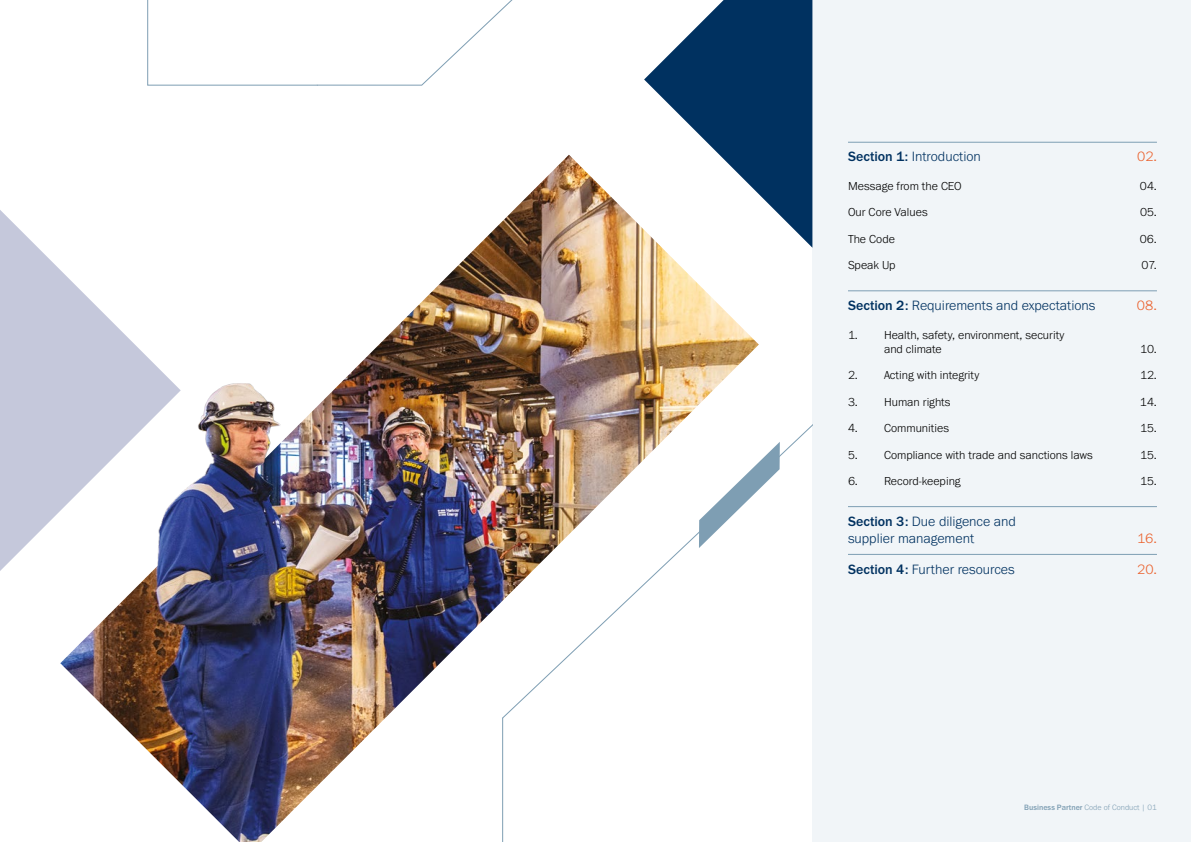
<style>
.page{position:relative;width:1191px;height:842px;background:#fff}
.page>*{position:absolute;margin:0;border:0;box-sizing:border-box;transform-origin:0 0}
.t1{font:300 14px/16.8px "Franklin Gothic URW";color:#003160}
.t2{font:300 14px "Franklin Gothic URW";color:#eb602b}
.t3{font:300 12px/14.4px "Franklin Gothic URW";color:#000}
.t4{font:300 8px "Franklin Gothic URW";color:#7e9eb3}
.s1{font-weight:500}
</style>
<div class="page">
<div style="left:812px;top:0;width:379px;height:842px;background:#f1f5f8"></div>
<svg style="left:0;top:210px;width:60px;height:361px;fill:#c5c8db"></svg>
<svg style="left:147px;top:0;width:366px;height:86px"></svg>
<svg style="left:759px;top:442px;width:21px;height:47px"></svg>
<svg style="left:644px;top:0;width:168px;height:248px;fill:#003160"></svg>
<img style="left:60px;top:155px;width:699px;height:687px">
<img style="left:130px;top:309px;width:213px;height:315px">
<hr style="left:848px;top:142px;width:309px;height:1px;background:#7e9eb3">
<hr style="left:848px;top:291px;width:309px;height:1px;background:#7e9eb3">
<hr style="left:848px;top:506px;width:309px;height:1px;background:#7e9eb3">
<hr style="left:848px;top:554px;width:309px;height:1px;background:#7e9eb3">
<p class="t1" style="left:848px;top:148px;width:134px"><span class="s1">Section 1:</span> Introduction</p>
<p class="t2" style="left:1137px;top:148px;width:21px">02.</p>
<p class="t3" style="left:848px;top:178px;width:115px">Message from the CEO</p>
<p class="t3" style="left:1140px;top:178px;width:19px">04.</p>
<p class="t3" style="left:848px;top:205px;width:81px">Our Core Values</p>
<p class="t3" style="left:1140px;top:205px;width:18px">05.</p>
<p class="t3" style="left:848px;top:231px;width:48px">The Code</p>
<p class="t3" style="left:1139px;top:231px;width:19px">06.</p>
<p class="t3" style="left:848px;top:258px;width:49px">Speak Up</p>
<p class="t3" style="left:1141px;top:258px;width:17px">07.</p>
<p class="t1" style="left:848px;top:297px;width:249px"><span class="s1">Section 2:</span> Requirements and expectations</p>
<p class="t2" style="left:1137px;top:297px;width:21px">08.</p>
<p class="t3" style="left:884px;top:327px;width:182px;text-indent:-36px">1. Health, safety, environment, security and climate</p>
<p class="t3" style="left:1140px;top:341px;width:18px">10.</p>
<p class="t3" style="left:848px;top:368px;width:133px">2. Acting with integrity</p>
<p class="t3" style="left:1140px;top:368px;width:18px">12.</p>
<p class="t3" style="left:848px;top:394px;width:104px">3. Human rights</p>
<p class="t3" style="left:1140px;top:394px;width:19px">14.</p>
<p class="t3" style="left:848px;top:421px;width:102px">4. Communities</p>
<p class="t3" style="left:1140px;top:421px;width:18px">15.</p>
<p class="t3" style="left:848px;top:447px;width:246px">5. Compliance with trade and sanctions laws</p>
<p class="t3" style="left:1140px;top:447px;width:18px">15.</p>
<p class="t3" style="left:848px;top:473px;width:114px">6. Record-keeping</p>
<p class="t3" style="left:1140px;top:473px;width:18px">15.</p>
<p class="t1" style="left:848px;top:512px;width:169px"><span class="s1">Section 3:</span> Due diligence and supplier management</p>
<p class="t2" style="left:1137px;top:529px;width:21px">16.</p>
<p class="t1" style="left:848px;top:560px;width:168px"><span class="s1">Section 4:</span> Further resources</p>
<p class="t2" style="left:1137px;top:560px;width:21px">20.</p>
<p class="t4" style="left:1024px;top:802px;width:134px"><span class="s1">Business Partner</span> Code of Conduct | 01</p>
</div>
